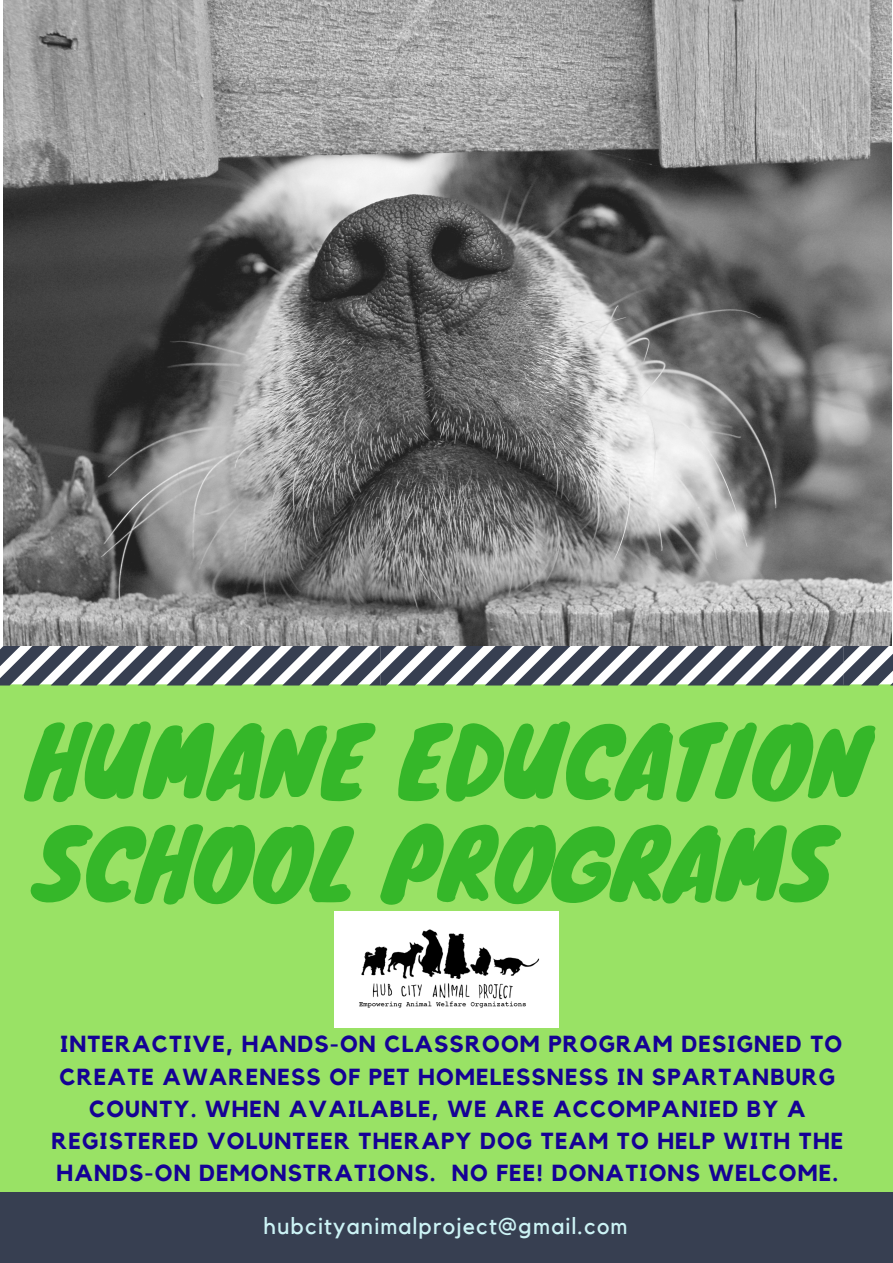
<style>
.page{position:relative;width:893px;height:1263px;background:#fff}
.page>*{position:absolute;margin:0;border:0;box-sizing:border-box;transform-origin:0 0}
.t1{font:92.7px/102.4px "Knewave";color:#35b729}
.t2{font:700 23.17px/32.1px "Kollektif";letter-spacing:.05em;color:#150195;text-align:center}
.t3{font:23.17px "Kollektif";letter-spacing:.05em;color:#ccf3f5}
</style>
<div class="page">
<div style="left:0;top:685px;width:893px;height:507px;background:#99e265"></div>
<div style="left:0;top:1192px;width:893px;height:71px;background:#373f51"></div>
<svg style="left:0;top:645px;width:893px;height:40px"></svg>
<img style="left:4px;top:0;width:887px;height:645px">
<img style="left:334px;top:912px;width:225px;height:116px">
<h1 class="t1" style="left:27px;top:707px;width:842px">HUMANE EDUCATION<br>SCHOOL PROGRAMS</h1>
<p class="t2" style="left:51px;top:1029px;width:794px">INTERACTIVE, HANDS-ON CLASSROOM PROGRAM DESIGNED TO CREATE AWARENESS OF PET HOMELESSNESS IN SPARTANBURG COUNTY. WHEN AVAILABLE, WE ARE ACCOMPANIED BY A REGISTERED VOLUNTEER THERAPY DOG TEAM TO HELP WITH THE HANDS-ON DEMONSTRATIONS. NO FEE! DONATIONS WELCOME.</p>
<p class="t3" style="left:263px;top:1215px;width:366px">hubcityanimalproject@gmail.com</p>
</div>
